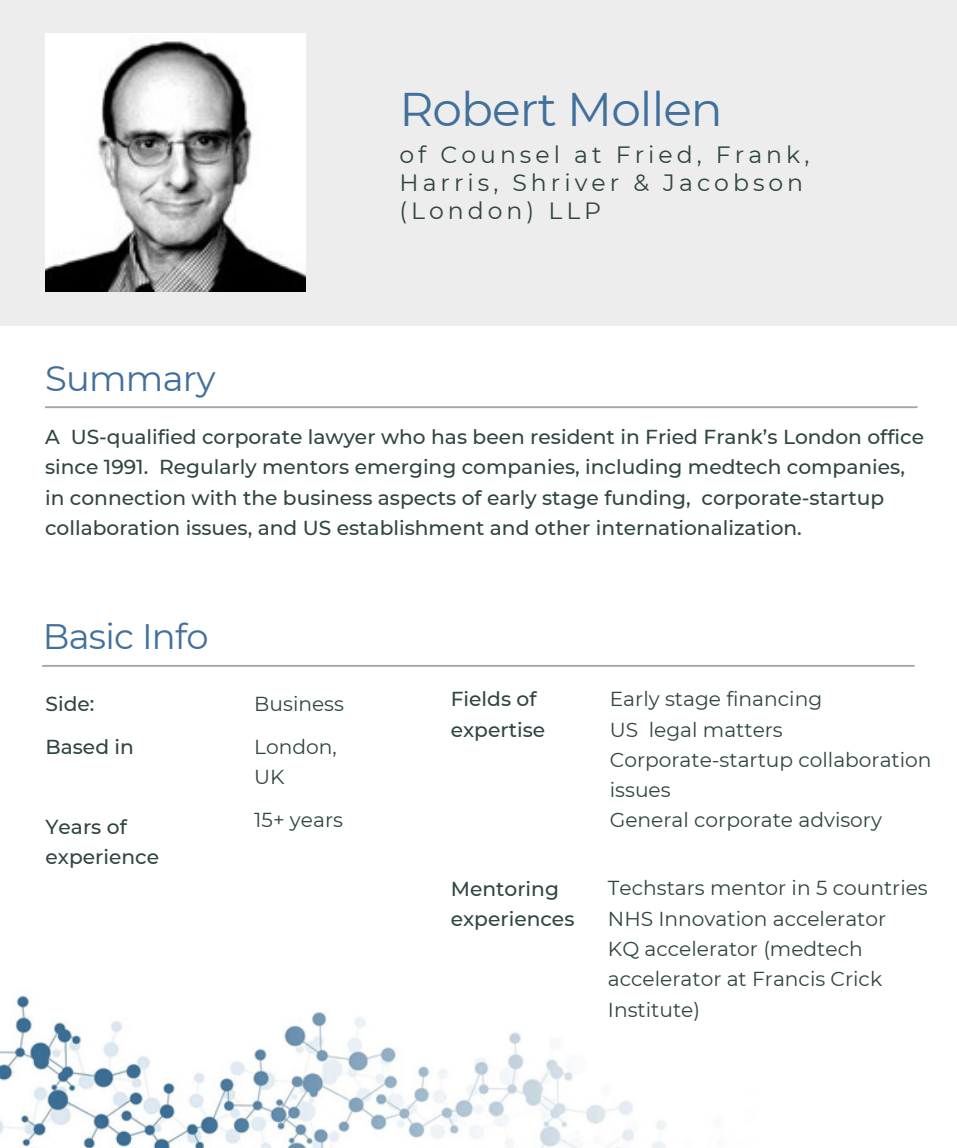
<style>
.page{position:relative;width:957px;height:1148px;background:#fff}
.page>*{position:absolute;margin:0;border:0;box-sizing:border-box;transform-origin:0 0}
.t1{font:47.02px "Montserrat";letter-spacing:-.02em;color:#41709b}
.t2{font:35.32px "Montserrat";letter-spacing:-.02em;color:#41709b}
.t3{font:23.62px/27.7px "Montserrat";letter-spacing:.17em;color:#304543}
.t4{font:500 20.25px/30.4px "Montserrat";color:#304543}
.t5{font:20.25px/30.4px "Montserrat";color:#304543}
</style>
<div class="page">
<div style="left:0;top:0;width:957px;height:326px;background:#ededed"></div>
<svg style="left:42px;top:665px;width:872px;height:2px;background:#adadad"></svg>
<svg style="left:45px;top:406px;width:872px;height:2px;background:#b0b0b0"></svg>
<img style="left:0;top:995px;width:666px;height:152px">
<img style="left:45px;top:33px;width:260px;height:259px">
<h2 class="t2" style="left:45px;top:356px;width:172px">Summary</h2>
<h1 class="t1" style="left:399px;top:81px;width:325px">Robert Mollen</h1>
<p class="t3" style="left:399px;top:141px;width:411px">of Counsel at Fried, Frank,<br>Harris, Shriver &amp; Jacobson (London) LLP</p>
<p class="t4" style="left:45px;top:421px;width:880px">A US-qualified corporate lawyer who has been resident in Fried Frank’s London office since 1991. Regularly mentors emerging companies, including medtech companies, in connection with the business aspects of early stage funding, corporate-startup collaboration issues, and US establishment and other internationalization.</p>
<h2 class="t2" style="left:43px;top:614px;width:167px">Basic Info</h2>
<p class="t4" style="left:45px;top:689px;width:50px">Side:</p>
<p class="t5" style="left:254px;top:689px;width:91px">Business</p>
<p class="t4" style="left:45px;top:731px;width:90px">Based in</p>
<p class="t4" style="left:45px;top:811px;width:115px">Years of experience</p>
<p class="t5" style="left:254px;top:731px;width:84px">London,<br>UK</p>
<p class="t5" style="left:254px;top:805px;width:90px">15+ years</p>
<p class="t4" style="left:451px;top:683px;width:96px">Fields of expertise</p>
<p class="t4" style="left:451px;top:873px;width:125px">Mentoring experiences</p>
<p class="t5" style="left:610px;top:683px;width:323px">Early stage financing<br>US legal matters<br>Corporate-startup collaboration issues<br>General corporate advisory</p>
<p class="t5" style="left:608px;top:873px;width:321px">Techstars mentor in 5 countries<br>NHS Innovation accelerator<br>KQ accelerator (medtech accelerator at Francis Crick<br>Institute)</p>
</div>
